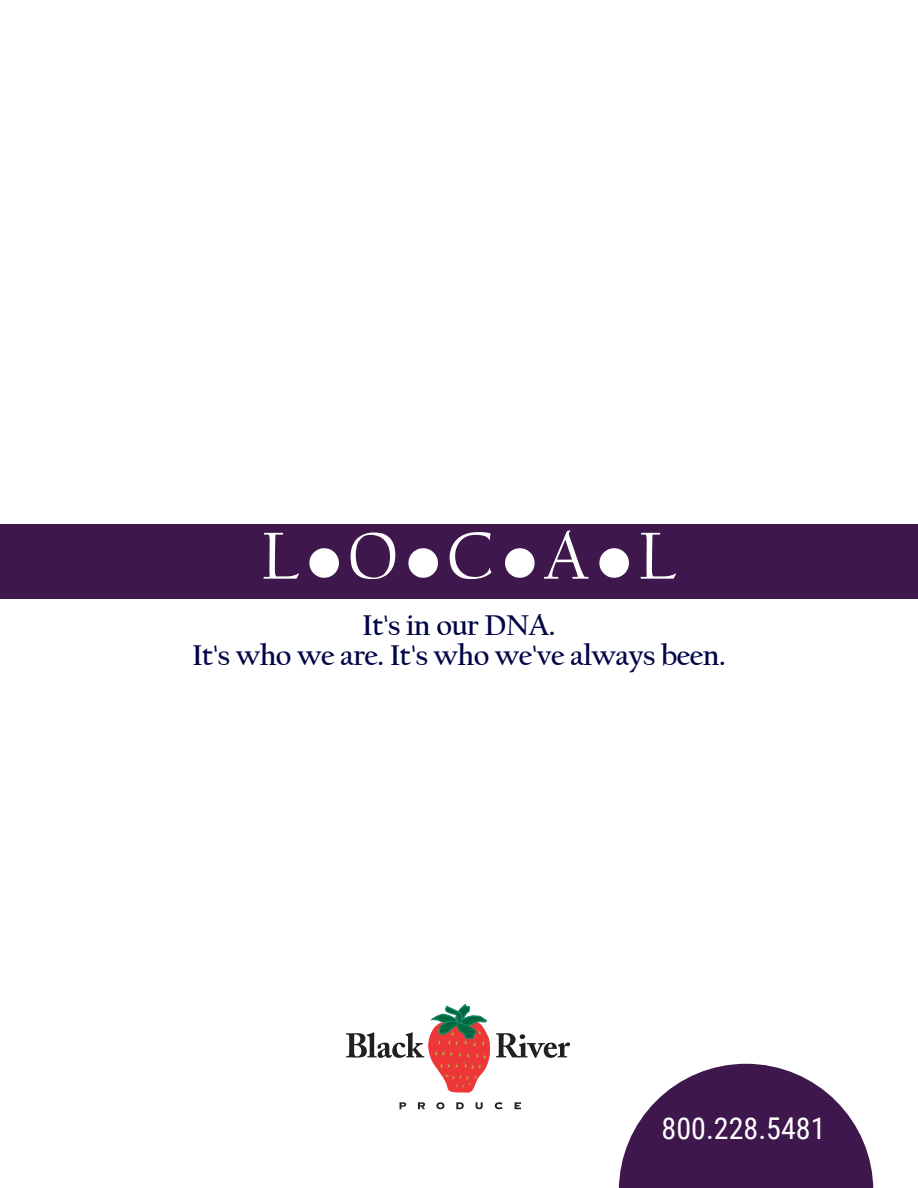
<style>
.page{position:relative;width:918px;height:1188px;background:#fff}
.page>*{position:absolute;margin:0;border:0;box-sizing:border-box;transform-origin:0 0}
.Seafood_Cat_Header{font:69px "Californian FB";color:#fff}
.t1{font:700 30px "Californian FB";letter-spacing:-.02em;color:#010546}
.Seafood_Cat_Sub_Head_2{font:30px "Roboto Condensed";color:#fff}
.s1{font-size:55.5px}
</style>
<div class="page">
<svg style="left:619px;top:1064px;width:254px;height:124px"></svg>
<svg style="left:346px;top:1003px;width:144px;height:90px"></svg>
<svg style="left:496px;top:1033px;width:74px;height:25px"></svg>
<svg style="left:399px;top:1102px;width:7px;height:7px"></svg>
<svg style="left:418px;top:1102px;width:7px;height:7px"></svg>
<svg style="left:436px;top:1102px;width:8px;height:7px"></svg>
<svg style="left:456px;top:1102px;width:8px;height:7px"></svg>
<svg style="left:475px;top:1102px;width:8px;height:7px"></svg>
<svg style="left:495px;top:1102px;width:8px;height:7px"></svg>
<svg style="left:514px;top:1102px;width:7px;height:7px"></svg>
<div style="left:1px;top:525px;width:917px;height:74px;background:#3e184c"></div>
<p class="Seafood_Cat_Header" style="left:261px;top:518px;width:416px">L<span class="s1">•</span>O<span class="s1">•</span>C<span class="s1">•</span>A<span class="s1">•</span>L</p>
<p class="t1" style="left:362px;top:608px;width:195px">It's in our DNA.</p>
<p class="t1" style="left:192px;top:638px;width:535px">It's who we are. It's who we've always been.</p>
<p class="Seafood_Cat_Sub_Head_2" style="left:662px;top:1108px;width:165px">800.228.5481</p>
</div>
